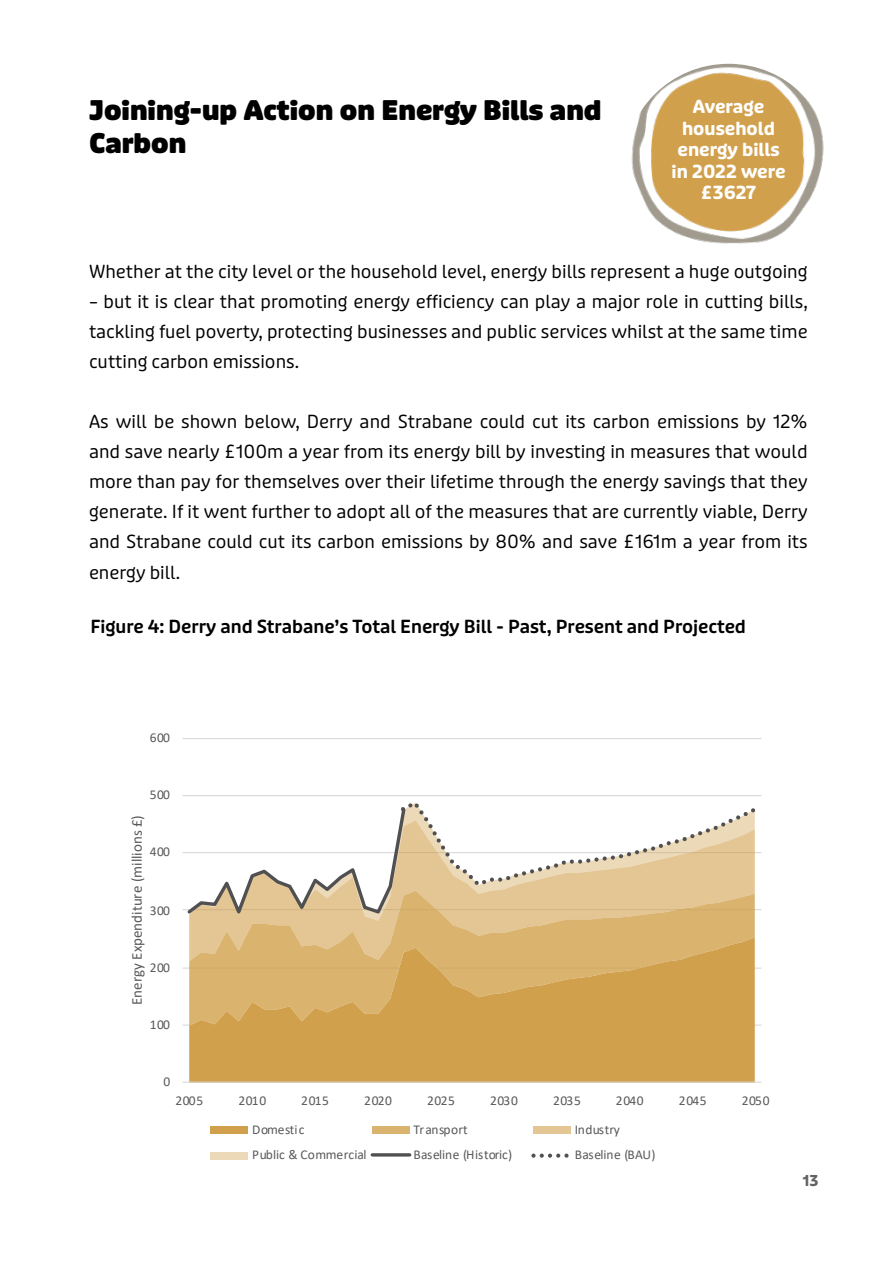
<style>
.page{position:relative;width:893px;height:1263px;background:#fff}
.page>*{position:absolute;margin:0;border:0;box-sizing:border-box;transform-origin:0 0}
.t1{font:900 27px/32.4px "Puffin Display Soft";color:#000}
.t2{font:18px/30px "Puffin Display Soft";color:#000;text-align:justify}
.t3{font:600 18px "Puffin Display Soft";color:#000}
.t4{font:700 18px/21.6px "Puffin Display Soft";color:#fff;text-align:center}
.t5{font:15px "Calibri";color:#595959}
.t6{font:700 15px "Puffin Display Soft";color:#636363}
.t7{font:13.5px "Calibri";letter-spacing:.01em;color:#595959}
</style>
<div class="page">
<hr style="left:182px;top:1024px;width:579px;height:2px;background:#d9d9d9">
<hr style="left:182px;top:967px;width:579px;height:2px;background:#d9d9d9">
<hr style="left:182px;top:909px;width:579px;height:1px;background:#d9d9d9">
<hr style="left:182px;top:852px;width:579px;height:1px;background:#d9d9d9">
<hr style="left:182px;top:795px;width:579px;height:1px;background:#d9d9d9">
<hr style="left:182px;top:738px;width:579px;height:1px;background:#d9d9d9">
<div style="left:189px;top:1026px;width:566px;height:55px;background:#d1a04c"></div>
<svg style="left:189px;top:961px;width:566px;height:65px;background:#d4a75a"></svg>
<svg style="left:189px;top:921px;width:566px;height:40px;background:#dbb675"></svg>
<hr style="left:182px;top:1081px;width:579px;height:2px;background:#d9d9d9">
<svg style="left:187px;top:803px;width:568px;height:118px"></svg>
<div style="left:210px;top:1126px;width:38px;height:8px;background:#d1a04c"></div>
<div style="left:372px;top:1126px;width:38px;height:8px;background:#dab36f"></div>
<div style="left:533px;top:1126px;width:37px;height:8px;background:#e3c693"></div>
<div style="left:210px;top:1152px;width:38px;height:7px;background:#ecd9b8"></div>
<hr style="left:372px;top:1153px;width:38px;height:3px;background:#505052">
<svg style="left:531px;top:1153px;width:38px;height:5px"></svg>
<img style="left:631px;top:64px;width:193px;height:180px">
<h2 class="t1" style="left:89px;top:95px;width:514px">Joining-up Action on Energy Bills and<br>Carbon</h2>
<p class="t4" style="left:672px;top:96px;width:115px">Average household energy bills in 2022 were £3627</p>
<p class="t2" style="left:89px;top:257px;width:720px">Whether at the city level or the household level, energy bills represent a huge outgoing</p>
<p class="t2" style="left:89px;top:287px;width:720px">– but it is clear that promoting energy efficiency can play a major role in cutting bills, tackling fuel poverty, protecting businesses and public services whilst at the same time cutting carbon emissions.</p>
<p class="t2" style="left:89px;top:407px;width:720px">As will be shown below, Derry and Strabane could cut its carbon emissions by 12% and save nearly £100m a year from its energy bill by investing in measures that would more than pay for themselves over their lifetime through the energy savings that they generate. If it went further to adopt all of the measures that are currently viable, Derry and Strabane could cut its carbon emissions by 80% and save £161m a year from its energy bill.</p>
<p class="t3" style="left:91px;top:616px;width:657px">Figure 4: Derry and Strabane’s Total Energy Bill - Past, Present and Projected</p>
<p class="t7" style="left:150px;top:728px;width:22px">600</p>
<p class="t7" style="left:150px;top:785px;width:22px">500</p>
<p class="t5" style="left:127px;top:1005px;width:191px;rotate:-90deg">Energy Expenditure (millions £)</p>
<p class="t7" style="left:150px;top:842px;width:22px">400</p>
<p class="t7" style="left:150px;top:901px;width:22px">300</p>
<p class="t7" style="left:150px;top:958px;width:22px">200</p>
<p class="t7" style="left:150px;top:1015px;width:22px">100</p>
<p class="t7" style="left:163px;top:1072px;width:8px">0</p>
<p class="t7" style="left:175px;top:1091px;width:29px">2005</p>
<p class="t7" style="left:238px;top:1091px;width:29px">2010</p>
<p class="t7" style="left:301px;top:1091px;width:29px">2015</p>
<p class="t7" style="left:364px;top:1091px;width:29px">2020</p>
<p class="t7" style="left:427px;top:1091px;width:29px">2025</p>
<p class="t7" style="left:490px;top:1091px;width:29px">2030</p>
<p class="t7" style="left:553px;top:1091px;width:29px">2035</p>
<p class="t7" style="left:616px;top:1091px;width:29px">2040</p>
<p class="t7" style="left:679px;top:1091px;width:29px">2045</p>
<p class="t7" style="left:742px;top:1091px;width:29px">2050</p>
<p class="t7" style="left:252px;top:1120px;width:54px">Domestic</p>
<p class="t7" style="left:414px;top:1120px;width:55px">Transport</p>
<p class="t7" style="left:575px;top:1120px;width:47px">Industry</p>
<p class="t7" style="left:252px;top:1145px;width:116px">Public &amp; Commercial</p>
<p class="t7" style="left:414px;top:1145px;width:100px">Baseline (Historic)</p>
<p class="t7" style="left:575px;top:1145px;width:82px">Baseline (BAU)</p>
<p class="t6" style="left:803px;top:1172px;width:17px">13</p>
</div>
